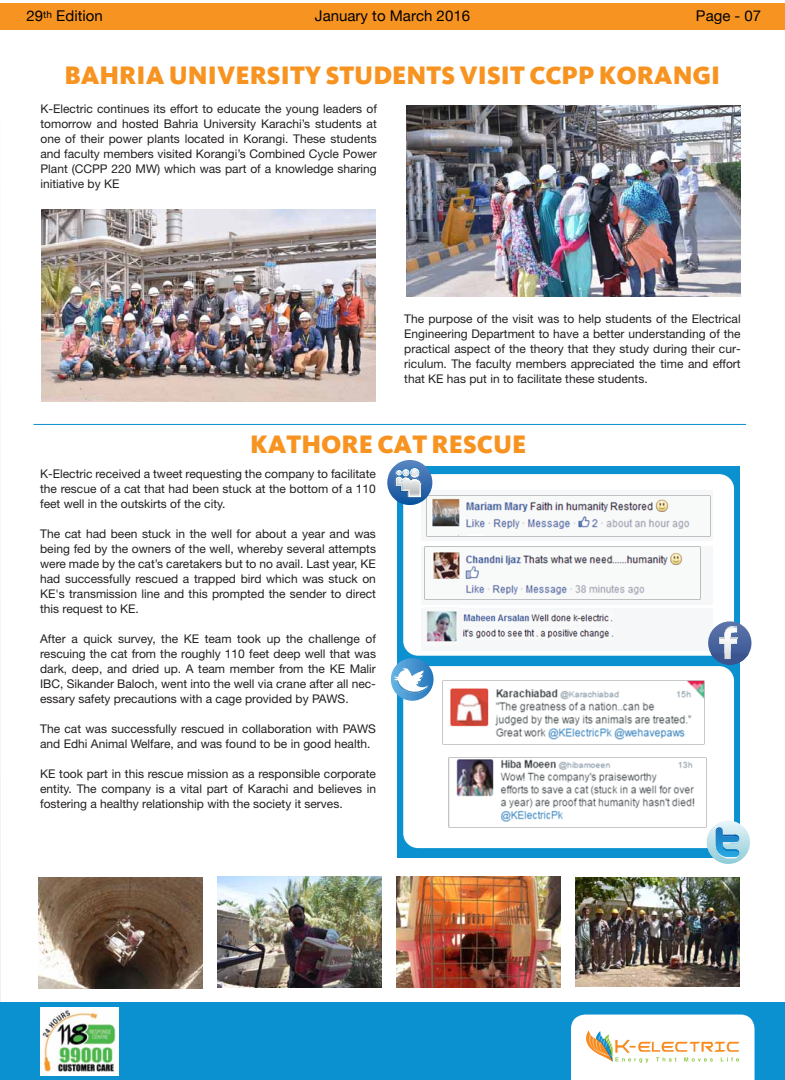
<style>
.page{position:relative;width:785px;height:1080px;background:#fff}
.page>*{position:absolute;margin:0;border:0;box-sizing:border-box;transform-origin:0 0}
.t1{font:26px "Kievit Black SC";color:#f79421}
.t2{font:14.9px "Helvetica Neue";color:#010101}
.t3{font:12px/15px "Helvetica Neue";color:#231f20;text-align:justify}
</style>
<div class="page">
<div style="left:0;top:1002px;width:785px;height:78px;background:#0b91cf"></div>
<svg style="left:571px;top:1015px;width:183px;height:65px;background:#f9f5ed"></svg>
<img style="left:41px;top:1007px;width:77px;height:69px">
<div style="left:0;top:4px;width:785px;height:26px;background:#f79421"></div>
<img style="left:42px;top:210px;width:333px;height:191px">
<img style="left:407px;top:105px;width:333px;height:192px">
<hr style="left:34px;top:424px;width:712px;height:1px;background:#0b91cf">
<img style="left:39px;top:877px;width:164px;height:111px">
<img style="left:218px;top:876px;width:164px;height:112px">
<img style="left:575px;top:877px;width:165px;height:110px">
<img style="left:396px;top:876px;width:165px;height:112px">
<div style="left:397px;top:466px;width:343px;height:392px;background:#0b91cf"></div>
<div style="left:403px;top:666px;width:331px;height:182px;background:#fff;border-radius:15px"></div>
<div style="left:403px;top:474px;width:331px;height:182px;background:#fff;border-radius:15px"></div>
<img style="left:449px;top:758px;width:258px;height:70px">
<img style="left:450px;top:681px;width:254px;height:59px">
<svg style="left:426px;top:495px;width:285px;height:42px"></svg>
<div style="left:422px;top:608px;width:291px;height:42px;background:#f6f7f8"></div>
<div style="left:422px;top:546px;width:291px;height:58px;background:#f6f7f8"></div>
<img style="left:426px;top:495px;width:284px;height:41px">
<svg style="left:387px;top:460px;width:45px;height:45px"></svg>
<svg style="left:390px;top:658px;width:45px;height:43px"></svg>
<svg style="left:708px;top:621px;width:43px;height:44px"></svg>
<svg style="left:706px;top:821px;width:44px;height:43px"></svg>
<img style="left:424px;top:547px;width:277px;height:53px">
<img style="left:463px;top:629px;width:150px;height:10px">
<img style="left:463px;top:614px;width:150px;height:8px">
<img style="left:426px;top:611px;width:31px;height:31px">
<p class="t2" style="left:27px;top:7px;width:78px">29<sup>th</sup> Edition</p>
<p class="t2" style="left:315px;top:7px;width:157px">January to March 2016</p>
<p class="t2" style="left:696px;top:7px;width:67px">Page - 07</p>
<h1 class="t1" style="left:64px;top:59px;width:657px">BAHRIA UNIVERSITY STUDENTS VISIT CCPP KORANGI</h1>
<p class="t3" style="left:40px;top:101px;width:338px">K-Electric continues its effort to educate the young leaders of tomorrow and hosted Bahria University Karachi’s students at one of their power plants located in Korangi. These students and faculty members visited Korangi’s Combined Cycle Power Plant (CCPP 220 MW) which was part of a knowledge sharing initiative by KE</p>
<p class="t3" style="left:404px;top:311px;width:338px">The purpose of the visit was to help students of the Electrical Engineering Department to have a better understanding of the practical aspect of the theory that they study during their cur&shy;riculum. The faculty members appreciated the time and effort that KE has put in to facilitate these students.</p>
<h1 class="t1" style="left:250px;top:428px;width:278px">KATHORE CAT RESCUE</h1>
<p class="t3" style="left:40px;top:466px;width:337px">K-Electric received a tweet requesting the company to facilitate the rescue of a cat that had been stuck at the bottom of a 110 feet well in the outskirts of the city.</p>
<p class="t3" style="left:40px;top:526px;width:337px">The cat had been stuck in the well for about a year and was being fed by the owners of the well, whereby several attempts were made by the cat’s caretakers but to no avail. Last year, KE had successfully rescued a trapped bird which was stuck on KE's transmission line and this prompted the sender to direct this request to KE.</p>
<p class="t3" style="left:40px;top:631px;width:337px">After a quick survey, the KE team took up the challenge of rescuing the cat from the roughly 110 feet deep well that was dark, deep, and dried up. A team member from the KE Malir IBC, Sikander Baloch, went into the well via crane after all nec&shy;essary safety precautions with a cage provided by PAWS.</p>
<p class="t3" style="left:40px;top:721px;width:337px">The cat was successfully rescued in collaboration with PAWS and Edhi Animal Welfare, and was found to be in good health.</p>
<p class="t3" style="left:40px;top:766px;width:337px">KE took part in this rescue mission as a responsible corporate entity. The company is a vital part of Karachi and believes in fostering a healthy relationship with the society it serves.</p>
</div>
